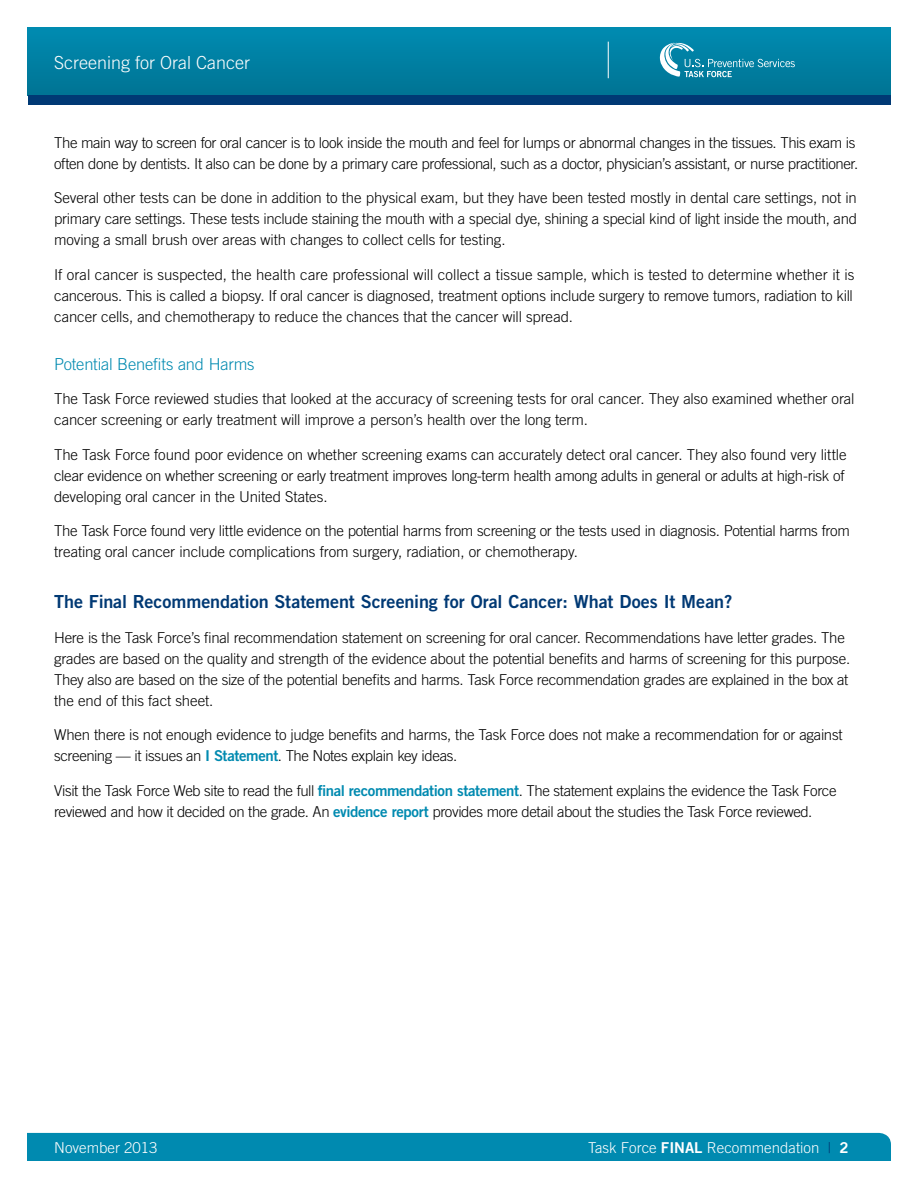
<style>
.page{position:relative;width:918px;height:1188px;background:#fff}
.page>*{position:absolute;margin:0;border:0;box-sizing:border-box;transform-origin:0 0}
.t1{font:18px "Trade Gothic Bold Two";letter-spacing:-.005em;color:#003974}
.t2{font:300 18px "Trade Gothic";color:#fff}
.t3{font:300 16.5px "Trade Gothic";letter-spacing:-.01em;color:#008ab0}
.t4{font:300 15px/21px "Trade Gothic";letter-spacing:-.02em;color:#000}
.t5{font:300 15px "Trade Gothic";color:#fff}
.s1{font-family:"Trade Gothic Bold Two";font-weight:400;color:#008ab0}
.s2{font-family:"Trade Gothic Bold Two";font-weight:400}
.s3{color:#003974}
</style>
<div class="page">
<div style="left:28px;top:27px;width:862px;height:68px;background:linear-gradient(to bottom,#008cb1,#007494)"></div>
<div style="left:28px;top:95px;width:862px;height:10px;background:#003974"></div>
<svg style="left:658px;top:43px;width:137px;height:34px;background:#2894b1"></svg>
<hr style="left:608px;top:42px;width:1px;height:36px;background:#fff">
<div style="left:27px;top:1133px;width:864px;height:28px;background:#008ab0"></div>
<p class="t2" style="left:54px;top:51px;width:198px">Screening for Oral Cancer</p>
<p class="t4" style="left:54px;top:132px;width:806px">The main way to screen for oral cancer is to look inside the mouth and feel for lumps or abnormal changes in the tissues. This exam is often done by dentists. It also can be done by a primary care professional, such as a doctor, physician’s assistant, or nurse practitioner.</p>
<p class="t4" style="left:54px;top:187px;width:804px;text-align:justify">Several other tests can be done in addition to the physical exam, but they have been tested mostly in dental care settings, not in primary care settings. These tests include staining the mouth with a special dye, shining a special kind of light inside the mouth, and moving a small brush over areas with changes to collect cells for testing.</p>
<p class="t4" style="left:54px;top:264px;width:802px;text-align:justify">If oral cancer is suspected, the health care professional will collect a tissue sample, which is tested to determine whether it is cancerous. This is called a biopsy. If oral cancer is diagnosed, treatment options include surgery to remove tumors, radiation to kill cancer cells, and chemotherapy to reduce the chances that the cancer will spread.</p>
<h2 class="t3" style="left:54px;top:354px;width:202px">Potential Benefits and Harms</h2>
<p class="t4" style="left:54px;top:388px;width:802px">The Task Force reviewed studies that looked at the accuracy of screening tests for oral cancer. They also examined whether oral cancer screening or early treatment will improve a person’s health over the long term.</p>
<p class="t4" style="left:54px;top:444px;width:794px">The Task Force found poor evidence on whether screening exams can accurately detect oral cancer. They also found very little clear evidence on whether screening or early treatment improves long-term health among adults in general or adults at high-risk of developing oral cancer in the United States.</p>
<p class="t4" style="left:54px;top:520px;width:797px">The Task Force found very little evidence on the potential harms from screening or the tests used in diagnosis. Potential harms from treating oral cancer include complications from surgery, radiation, or chemotherapy.</p>
<h1 class="t1" style="left:54px;top:591px;width:680px">The Final Recommendation Statement Screening for Oral Cancer: What Does It Mean?</h1>
<p class="t4" style="left:54px;top:627px;width:798px">Here is the Task Force’s final recommendation statement on screening for oral cancer. Recommendations have letter grades. The grades are based on the quality and strength of the evidence about the potential benefits and harms of screening for this purpose.<br>They also are based on the size of the potential benefits and harms. Task Force recommendation grades are explained in the box at the end of this fact sheet.</p>
<p class="t4" style="left:54px;top:724px;width:790px">When there is not enough evidence to judge benefits and harms, the Task Force does not make a recommendation for or against screening — it issues an <span class="s1">I Statement</span>. The Notes explain key ideas.</p>
<p class="t4" style="left:54px;top:780px;width:784px">Visit the Task Force Web site to read the full <span class="s1">final recommendation statement</span>. The statement explains the evidence the Task Force reviewed and how it decided on the grade. An <span class="s1">evidence report</span> provides more detail about the studies the Task Force reviewed.</p>
<p class="t5" style="left:54px;top:1138px;width:105px">November 2013</p>
<p class="t5" style="left:588px;top:1138px;width:262px">Task Force <span class="s2">FINAL</span> Recommendation <span class="s3">|</span> <span class="s2">2</span></p>
</div>
